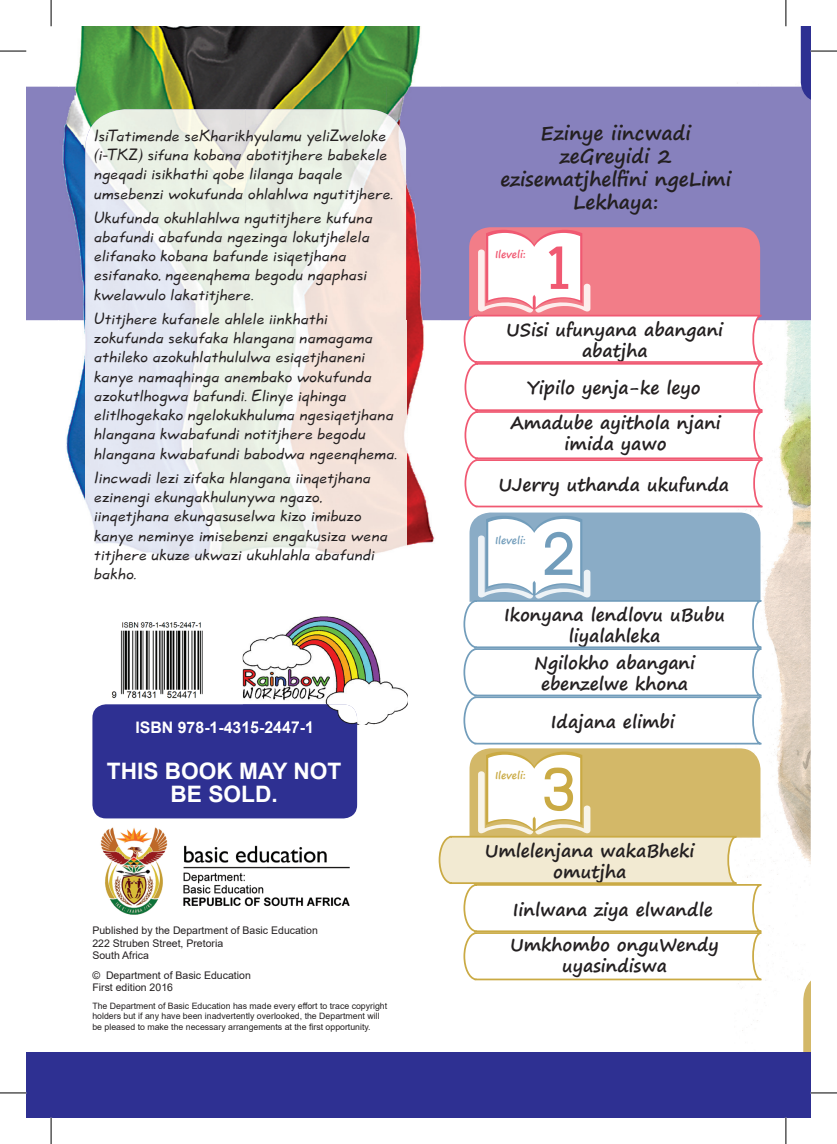
<style>
.page{position:relative;width:837px;height:1144px;background:#fff}
.page>*{position:absolute;margin:0;border:0;box-sizing:border-box;transform-origin:0 0}
.t1{font:58.62px "IOP Scool Gr NUM Bold";color:#f05972}
.t2{font:58.62px "IOP Scool Gr NUM Bold";color:#729dbb}
.t3{font:58.62px "IOP Scool Gr NUM Bold";color:#caaa44}
.t4{font:700 22.75px/22.8px "Arial";color:#fff;text-align:center}
.t5{font:700 19.25px/23.1px "Segoe Print";color:#231f20;text-align:center}
.t6{font:17.5px/19.2px "Quill Script VENDA";letter-spacing:-.005em;color:#231f20}
.t7{font:700 17.5px/21px "Segoe Print";color:#231f20;text-align:center}
.t8{font:700 15.92px "Arial";color:#fff}
.t9{font:10.5px/12.6px "Arial";color:#231f20}
.t10{font:700 10.15px "Segoe Print";color:#f05972}
.t11{font:700 10.15px "Segoe Print";color:#729dbb}
.t12{font:700 10.15px "Segoe Print";color:#caaa44}
.t13{font:8.75px/10.5px "Arial";color:#231f20}
</style>
<div class="page">
<img style="left:734px;top:86px;width:76px;height:945px">
<div style="left:26px;top:1052px;width:784px;height:66px;background:#2e3092"></div>
<div style="left:26px;top:87px;width:784px;height:233px;background:#8781bd"></div>
<svg style="left:438px;top:227px;width:325px;height:754px"></svg>
<img style="left:58px;top:26px;width:382px;height:61px">
<img style="left:406px;top:320px;width:34px;height:244px">
<img style="left:58px;top:145px;width:27px;height:355px">
<img style="left:386px;top:87px;width:54px;height:233px">
<img style="left:58px;top:87px;width:328px;height:58px">
<img style="left:85px;top:109px;width:321px;height:451px">
<div style="left:92px;top:704px;width:265px;height:114px;background:#2e3092;border-radius:14px"></div>
<img style="left:357px;top:692px;width:51px;height:33px">
<img style="left:243px;top:616px;width:163px;height:106px">
<img style="left:243px;top:704px;width:114px;height:21px">
<img style="left:243px;top:721px;width:68px;height:4px">
<img style="left:100px;top:827px;width:250px;height:88px">
<img style="left:111px;top:622px;width:92px;height:77px">
<svg style="left:0;top:51px;width:26px;height:1px"></svg>
<svg style="left:800px;top:26px;width:36px;height:76px"></svg>
<svg style="left:0;top:1092px;width:26px;height:1px"></svg>
<svg style="left:803px;top:972px;width:33px;height:146px"></svg>
<svg style="left:51px;top:0;width:1px;height:26px"></svg>
<svg style="left:51px;top:1118px;width:1px;height:26px"></svg>
<svg style="left:785px;top:0;width:1px;height:26px"></svg>
<svg style="left:785px;top:1118px;width:1px;height:26px"></svg>
<p class="t6" style="left:94px;top:126px;width:300px">IsiTatimende seKharikhyulamu yeliZweloke (i-TKZ) sifuna kobana abotitjhere babekele ngeqadi isikhathi qobe lilanga baqale umsebenzi wokufunda ohlahlwa ngutitjhere.</p>
<p class="t6" style="left:94px;top:208px;width:280px">Ukufunda okuhlahlwa ngutitjhere kufuna abafundi abafunda ngezinga lokutjhelela elifanako kobana bafunde isiqetjhana esifanako, ngeenqhema begodu ngaphasi kwelawulo lakatitjhere.</p>
<p class="t6" style="left:94px;top:309px;width:304px">Utitjhere kufanele ahlele iinkhathi zokufunda sekufaka hlangana namagama athileko azokuhlathululwa esiqetjhaneni kanye namaqhinga anembako wokufunda azokutlhogwa bafundi. Elinye iqhinga elitlhogekako ngelokukhuluma ngesiqetjhana hlangana kwabafundi notitjhere begodu hlangana kwabafundi babodwa ngeenqhema.</p>
<p class="t6" style="left:94px;top:468px;width:295px">Iincwadi lezi zifaka hlangana iinqetjhana ezinengi ekungakhulunywa ngazo, iinqetjhana ekungasuselwa kizo imibuzo kanye neminye imisebenzi engakusiza wena titjhere ukuze ukwazi ukuhlahla abafundi bakho.</p>
<p class="t8" style="left:135px;top:716px;width:180px">ISBN 978-1-4315-2447-1</p>
<h2 class="t4" style="left:107px;top:760px;width:236px">THIS BOOK MAY NOT<br>BE SOLD.</h2>
<p class="t9" style="left:92px;top:924px;width:227px">Published by the Department of Basic Education<br>222 Struben Street, Pretoria<br>South Africa</p>
<p class="t9" style="left:92px;top:969px;width:160px">© Department of Basic Education<br>First edition 2016</p>
<p class="t13" style="left:92px;top:1000px;width:296px">The Department of Basic Education has made every effort to trace copyright holders but if any have been inadvertently overlooked, the Department will be pleased to make the necessary arrangements at the first opportunity.</p>
<p class="t5" style="left:500px;top:121px;width:232px">Ezinye iincwadi zeGreyidi 2 ezisematjhelfini ngeLimi<br>Lekhaya:</p>
<p class="t10" style="left:495px;top:245px;width:32px">Ileveli:</p>
<h1 class="t1" style="left:547px;top:234px;width:24px">1</h1>
<p class="t7" style="left:506px;top:318px;width:218px">USisi ufunyana abangani abatjha</p>
<p class="t7" style="left:510px;top:371px;width:212px;line-height:34.1px">Yipilo yenja-ke leyo<br>Amadube ayithola njani</p>
<p class="t7" style="left:564px;top:432px;width:104px">imida yawo</p>
<p class="t7" style="left:498px;top:473px;width:232px">UJerry uthanda ukufunda</p>
<p class="t11" style="left:495px;top:531px;width:32px">Ileveli:</p>
<h1 class="t2" style="left:542px;top:520px;width:33px">2</h1>
<p class="t7" style="left:504px;top:604px;width:222px">Ikonyana lendlovu uBubu liyalahleka</p>
<p class="t7" style="left:534px;top:652px;width:163px">Ngilokho abangani ebenzelwe khona</p>
<p class="t7" style="left:551px;top:710px;width:125px">Idajana elimbi</p>
<p class="t12" style="left:495px;top:766px;width:32px">Ileveli:</p>
<h1 class="t3" style="left:542px;top:756px;width:34px">3</h1>
<p class="t7" style="left:485px;top:839px;width:211px">Umlelenjana wakaBheki omutjha</p>
<p class="t7" style="left:510px;top:891px;width:210px;line-height:35.9px;text-align:left">Iinlwana ziya elwandle<br>Umkhombo onguWendy</p>
<p class="t7" style="left:562px;top:955px;width:106px">uyasindiswa</p>
</div>
